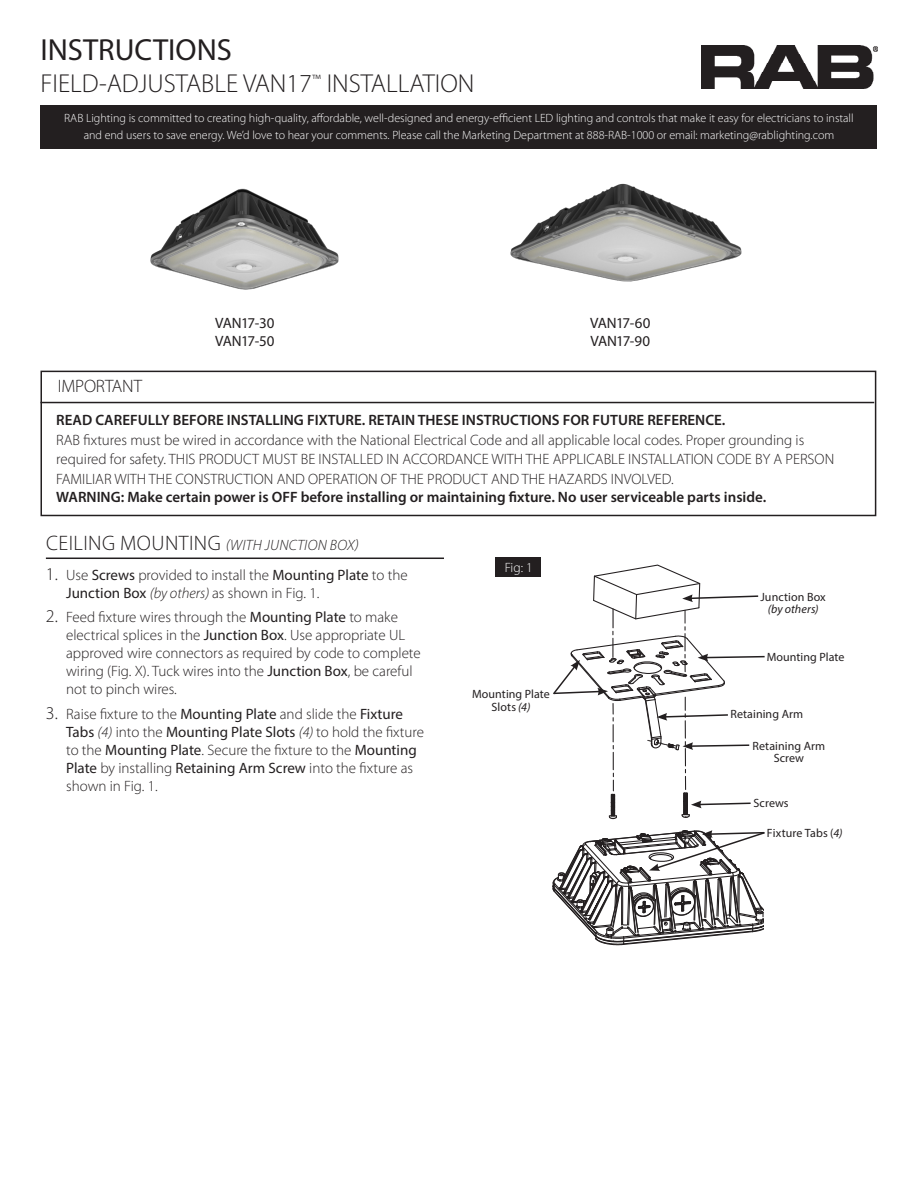
<style>
.page{position:relative;width:918px;height:1188px;background:#fff}
.page>*{position:absolute;margin:0;border:0;box-sizing:border-box;transform-origin:0 0}
.t1{font:30.6px "Myriad Pro";color:#231f20}
.t2{font:300 25.95px "Myriad Pro";color:#231f20}
.t3{font:300 18px "Myriad Pro";letter-spacing:-.01em;color:#231f20}
.t4{font:300 15px/18px "Myriad Pro";color:#231f20}
.t5{font:600 15px "Myriad Pro";color:#231f20}
.t6{font:15px/18px "Myriad Pro";letter-spacing:-.045em;color:#231f20}
.t7{font:italic 300 15px "Myriad Pro";letter-spacing:.02em;color:#231f20}
.t8{font:300 13.5px "Myriad Pro";color:#fff}
.t9{font:300 12px/16.5px "Myriad Pro";color:#fff;text-align:center}
.t10{font:12px/12px "Myriad Pro";letter-spacing:.005em;color:#231f20;text-align:center}
.t11{font:italic 12px "Myriad Pro";letter-spacing:.005em;color:#231f20}
.s1{font-style:normal;font-size:21px}
.s2{font-size:18px}
.s3{font-weight:400}
.s4{font-style:italic}
</style>
<div class="page">
<div style="left:40px;top:105px;width:838px;height:44px;background:#231f20"></div>
<img style="left:701px;top:45px;width:176px;height:43px">
<div style="left:40px;top:371px;width:836px;height:145px;border:2px solid #231f20"></div>
<hr style="left:40px;top:402px;width:834px;height:1px;background:#231f20">
<img style="left:150px;top:188px;width:189px;height:102px">
<img style="left:510px;top:183px;width:232px;height:99px">
<hr style="left:46px;top:558px;width:398px;height:1px;background:#231f20">
<div style="left:496px;top:557px;width:45px;height:20px;background:#231f20"></div>
<svg style="left:552px;top:830px;width:213px;height:116px"></svg>
<svg style="left:553px;top:564px;width:212px;height:256px"></svg>
<h1 class="t1" style="left:40px;top:31px;width:193px">INSTRUCTIONS</h1>
<h2 class="t2" style="left:40px;top:67px;width:435px">FIELD-ADJUSTABLE VAN17<sup>™</sup> INSTALLATION</h2>
<p class="t9" style="left:64px;top:110px;width:791px">RAB Lighting is committed to creating high-quality, affordable, well-designed and energy-efficient LED lighting and controls that make it easy for electricians to install and end users to save energy. We’d love to hear your comments. Please call the Marketing Department at 888-RAB-1000 or email: marketing@rablighting.com</p>
<p class="t6" style="left:215px;top:314px;width:61px">VAN17-30<br>VAN17-50</p>
<p class="t6" style="left:590px;top:314px;width:62px">VAN17-60<br>VAN17-90</p>
<p class="t3" style="left:58px;top:375px;width:86px">IMPORTANT</p>
<p class="t5" style="left:56px;top:411px;width:671px">READ CAREFULLY BEFORE INSTALLING FIXTURE. RETAIN THESE INSTRUCTIONS FOR FUTURE REFERENCE.</p>
<p class="t4" style="left:56px;top:430px;width:780px;line-height:19.5px">RAB fixtures must be wired in accordance with the National Electrical Code and all applicable local codes. Proper grounding is required for safety. THIS PRODUCT MUST BE INSTALLED IN ACCORDANCE WITH THE APPLICABLE INSTALLATION CODE BY A PERSON<br>FAMILIAR WITH THE CONSTRUCTION AND OPERATION OF THE PRODUCT AND THE HAZARDS INVOLVED.</p>
<p class="t5" style="left:56px;top:488px;width:711px">WARNING: Make certain power is OFF before installing or maintaining fixture. No user serviceable parts inside.</p>
<p class="t7" style="left:46px;top:537px;width:314px"><span class="s1">CEILING MOUNTING</span> (WITH JUNCTION BOX)</p>
<p class="t4" style="left:66px;top:566px;width:343px;text-indent:-20px"><span class="s2">1.</span> Use <span class="s3">Screws</span> provided to install the <span class="s3">Mounting Plate</span> to the<br><span class="s3">Junction Box</span> <span class="s4">(by others)</span> as shown in Fig. 1.</p>
<p class="t4" style="left:66px;top:608px;width:356px;text-indent:-20px"><span class="s2">2.</span> Feed fixture wires through the <span class="s3">Mounting Plate</span> to make electrical splices in the <span class="s3">Junction Box</span>. Use appropriate UL approved wire connectors as required by code to complete wiring (Fig. X). Tuck wires into the <span class="s3">Junction Box</span>, be careful not to pinch wires.</p>
<p class="t4" style="left:66px;top:705px;width:359px;text-indent:-20px"><span class="s2">3.</span> Raise fixture to the <span class="s3">Mounting Plate</span> and slide the <span class="s3">Fixture Tabs</span> <span class="s4">(4)</span> into the <span class="s3">Mounting Plate Slots</span> <span class="s4">(4)</span> to hold the fixture to the <span class="s3">Mounting Plate</span>. Secure the fixture to the <span class="s3">Mounting Plate</span> by installing <span class="s3">Retaining Arm Screw</span> into the fixture as shown in Fig. 1.</p>
<p class="t8" style="left:505px;top:559px;width:29px">Fig: 1</p>
<p class="t10" style="left:472px;top:687px;width:79px;line-height:13.5px">Mounting Plate<br>Slots <span class="s4">(4)</span></p>
<p class="t10" style="left:760px;top:590px;width:67px">Junction Box</p>
<p class="t11" style="left:768px;top:601px;width:52px">(by others)</p>
<p class="t10" style="left:767px;top:651px;width:79px">Mounting Plate</p>
<p class="t10" style="left:730px;top:708px;width:74px">Retaining Arm</p>
<p class="t10" style="left:752px;top:740px;width:74px">Retaining Arm<br>Screw</p>
<p class="t10" style="left:753px;top:797px;width:37px">Screws</p>
<p class="t10" style="left:767px;top:827px;width:77px">Fixture Tabs (<span class="s4">4)</span></p>
</div>
